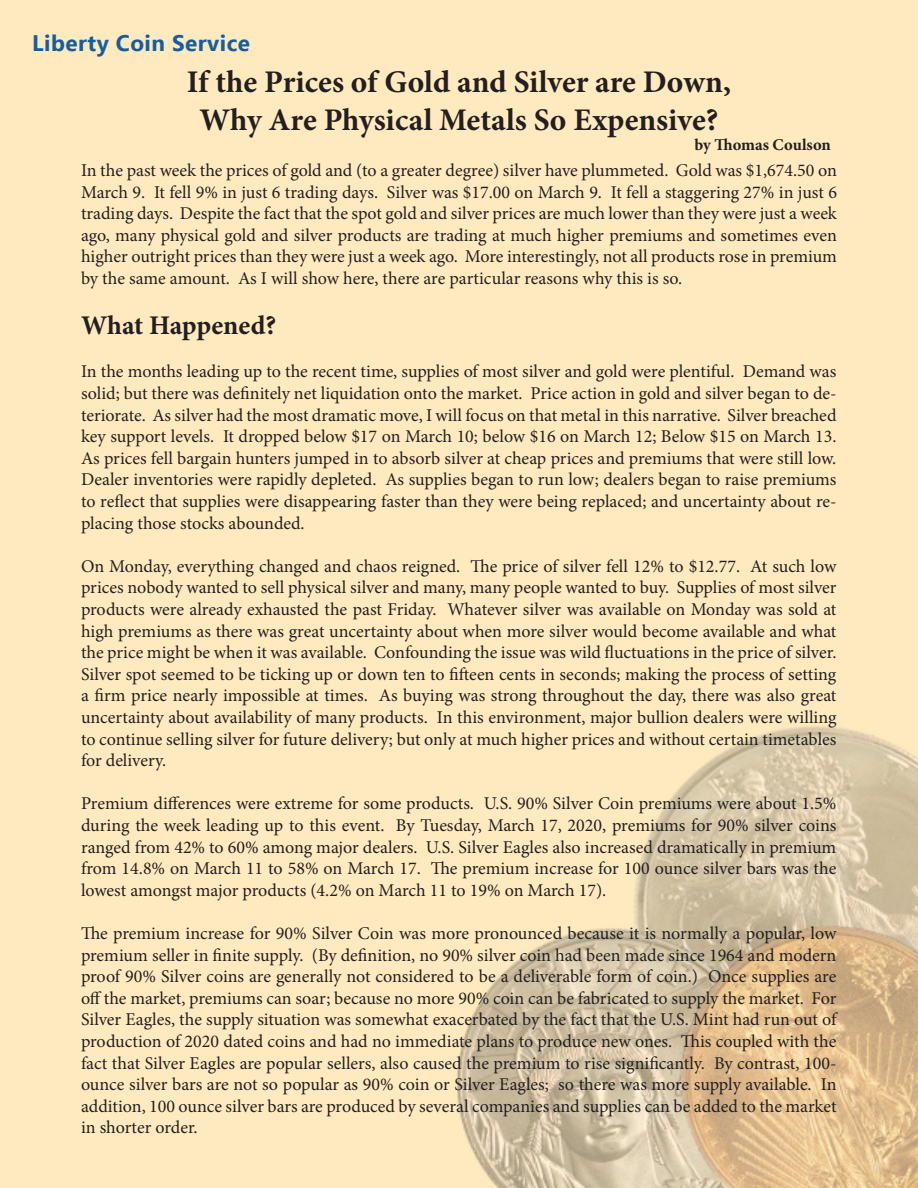
<style>
.page{position:relative;width:918px;height:1188px;background:#fff}
.page>*{position:absolute;margin:0;border:0;box-sizing:border-box;transform-origin:0 0}
.t1{font:700 31.5px "Minion Pro";color:#231f20}
.t2{font:700 27px "Minion Pro";letter-spacing:-.005em;color:#231f20}
.t3{font:700 22.5px "Ebrima";letter-spacing:.02em;color:#175d9e}
.t4{font:18px/21.6px "Minion Pro";letter-spacing:-.005em;color:#231f20;text-align:justify}
.t5{font:700 16.5px "Minion Pro";color:#231f20}
</style>
<div class="page">
<img style="left:0;top:0;width:918px;height:1188px">
<p class="t3" style="left:32px;top:25px;width:219px">Liberty Coin Service</p>
<p class="t1" style="left:187px;top:60px;width:546px">If the Prices of Gold and Silver are Down,</p>
<p class="t1" style="left:200px;top:97px;width:520px">Why Are Physical Metals So Expensive?</p>
<p class="t5" style="left:694px;top:133px;width:138px">by Thomas Coulson</p>
<p class="t4" style="left:81px;top:159px;width:758px">In the past week the prices of gold and (to a greater degree) silver have plummeted. Gold was $1,674.50 on March 9. It fell 9% in just 6 trading days. Silver was $17.00 on March 9. It fell a staggering 27% in just 6 trading days. Despite the fact that the spot gold and silver prices are much lower than they were just a week ago, many physical gold and silver products are trading at much higher premiums and sometimes even higher outright prices than they were just a week ago. More interestingly, not all products rose in premium by the same amount. As I will show here, there are particular reasons why this is so.</p>
<p class="t2" style="left:81px;top:307px;width:197px">What Happened?</p>
<p class="t4" style="left:81px;top:361px;width:757px">In the months leading up to the recent time, supplies of most silver and gold were plentiful. Demand was solid; but there was definitely net liquidation onto the market. Price action in gold and silver began to de&shy;teriorate. As silver had the most dramatic move, I will focus on that metal in this narrative. Silver breached key support levels. It dropped below $17 on March 10; below $16 on March 12; Below $15 on March 13.<br>As prices fell bargain hunters jumped in to absorb silver at cheap prices and premiums that were still low.<br>Dealer inventories were rapidly depleted. As supplies began to run low; dealers began to raise premiums to reflect that supplies were disappearing faster than they were being replaced; and uncertainty about re&shy;placing those stocks abounded.</p>
<p class="t4" style="left:81px;top:555px;width:757px">On Monday, everything changed and chaos reigned. The price of silver fell 12% to $12.77. At such low prices nobody wanted to sell physical silver and many, many people wanted to buy. Supplies of most silver products were already exhausted the past Friday. Whatever silver was available on Monday was sold at high premiums as there was great uncertainty about when more silver would become available and what the price might be when it was available. Confounding the issue was wild fluctuations in the price of silver.<br>Silver spot seemed to be ticking up or down ten to fifteen cents in seconds; making the process of setting a firm price nearly impossible at times. As buying was strong throughout the day, there was also great uncertainty about availability of many products. In this environment, major bullion dealers were willing to continue selling silver for future delivery; but only at much higher prices and without certain timetables for delivery.</p>
<p class="t4" style="left:81px;top:793px;width:757px">Premium differences were extreme for some products. U.S. 90% Silver Coin premiums were about 1.5% during the week leading up to this event. By Tuesday, March 17, 2020, premiums for 90% silver coins ranged from 42% to 60% among major dealers. U.S. Silver Eagles also increased dramatically in premium from 14.8% on March 11 to 58% on March 17. The premium increase for 100 ounce silver bars was the lowest amongst major products (4.2% on March 11 to 19% on March 17).</p>
<p class="t4" style="left:81px;top:923px;width:757px">The premium increase for 90% Silver Coin was more pronounced because it is normally a popular, low premium seller in finite supply. (By definition, no 90% silver coin had been made since 1964 and modern proof 90% Silver coins are generally not considered to be a deliverable form of coin.) Once supplies are off the market, premiums can soar; because no more 90% coin can be fabricated to supply the market. For Silver Eagles, the supply situation was somewhat exacerbated by the fact that the U.S. Mint had run out of production of 2020 dated coins and had no immediate plans to produce new ones. This coupled with the fact that Silver Eagles are popular sellers, also caused the premium to rise significantly. By contrast, 100- ounce silver bars are not so popular as 90% coin or Silver Eagles; so there was more supply available. In addition, 100 ounce silver bars are produced by several companies and supplies can be added to the market in shorter order.</p>
</div>
